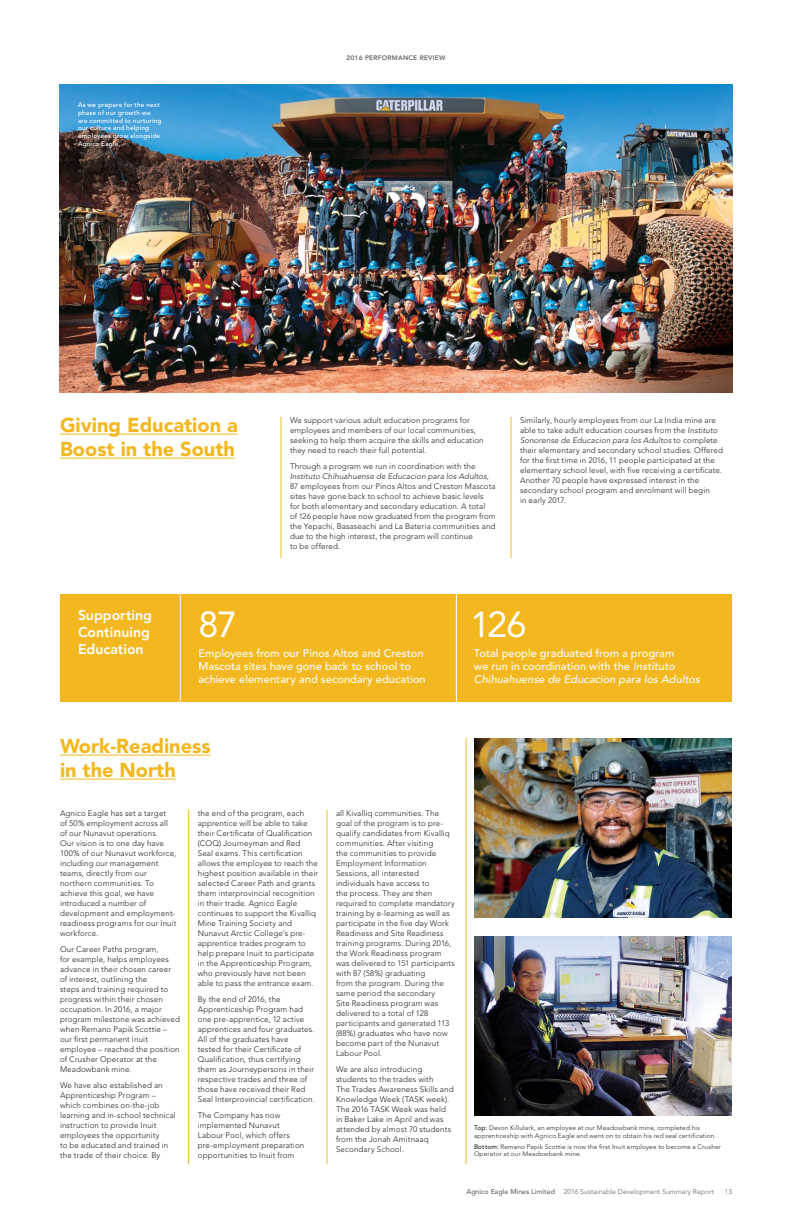
<style>
.page{position:relative;width:792px;height:1224px;background:#fff}
.page>*{position:absolute;margin:0;border:0;box-sizing:border-box;transform-origin:0 0}
.t1{font:36px "Avenir LT Std";color:#fff}
.t2{font:900 20px/24px "Avenir LT Std";color:#f3b81f}
.t3{font:800 14px/16.8px "Avenir LT Std";color:#fff}
.t4{font:500 11px/13.2px "Avenir LT Std";letter-spacing:.005em;color:#fff}
.t5{font:300 8px/10px "Avenir LT Std";letter-spacing:.015em;color:#231f20}
.t6{font:300 7px "Avenir LT Std";color:#636466}
.t7{font:500 7px "Avenir LT Std";color:#636466}
.t8{font:300 6.5px/7.8px "Avenir LT Std";letter-spacing:.025em;color:#231f20}
.t9{font:500 6.5px/7.8px "Avenir LT Std";letter-spacing:.025em;color:#fff}
.t10{font:800 6.5px "Avenir LT Std";letter-spacing:.04em;color:#636466}
.s1{font-style:italic}
.s2{font-weight:500}
</style>
<div class="page">
<div style="left:60px;top:594px;width:672px;height:108px;background:#f3b81f"></div>
<hr style="left:189px;top:810px;width:1px;height:354px;background:#f3b81f">
<hr style="left:327px;top:810px;width:1px;height:354px;background:#f3b81f">
<hr style="left:466px;top:738px;width:1px;height:426px;background:#f3b81f">
<hr style="left:281px;top:417px;width:1px;height:141px;background:#f3b81f">
<hr style="left:511px;top:417px;width:1px;height:141px;background:#f3b81f">
<img style="left:474px;top:738px;width:258px;height:180px">
<img style="left:474px;top:936px;width:258px;height:180px">
<img style="left:60px;top:84px;width:672px;height:309px">
<hr style="left:180px;top:586px;width:1px;height:129px;background:#fff">
<hr style="left:456px;top:586px;width:1px;height:129px;background:#fff">
<hr style="left:60px;top:755px;width:151px;height:1px;background:#f3b81f">
<hr style="left:60px;top:779px;width:116px;height:1px;background:#f3b81f">
<hr style="left:60px;top:434px;width:178px;height:1px;background:#f3b81f">
<hr style="left:60px;top:458px;width:175px;height:1px;background:#f3b81f">
<p class="t9" style="left:78px;top:101px;width:85px">As we prepare for the next phase of our growth we are committed to nurturing our culture and helping employees grow alongside<br>Agnico Eagle.</p>
<p class="t10" style="left:346px;top:55px;width:101px">2016 PERFORMANCE REVIEW</p>
<h2 class="t2" style="left:60px;top:414px;width:179px">Giving Education a<br>Boost in the South</h2>
<p class="t5" style="left:290px;top:416px;width:195px">We support various adult education programs for employees and members of our local communities, seeking to help them acquire the skills and education they need to reach their full potential.</p>
<p class="t5" style="left:290px;top:462px;width:207px">Through a program we run in coordination with the <span class="s1">Instituto Chihuahuense de Educacion para los Adultos</span>, 87 employees from our Pinos Altos and Creston Mascota sites have gone back to school to achieve basic levels<br>for both elementary and secondary education. A total<br>of 126 people have now graduated from the program from the Yepachi, Basaseachi and La Bateria communities and due to the high interest, the program will continue<br>to be offered.</p>
<p class="t5" style="left:520px;top:416px;width:205px">Similarly, hourly employees from our La India mine are able to take adult education courses from the <span class="s1">Instituto Sonorense de Educacion para los Adultos</span> to complete their elementary and secondary school studies. Offered for the first time in 2016, 11 people participated at the elementary school level, with five receiving a certificate.<br>Another 70 people have expressed interest in the secondary school program and enrolment will begin<br>in early 2017.</p>
<h3 class="t3" style="left:78px;top:608px;width:76px">Supporting<br>Continuing<br>Education</h3>
<h1 class="t1" style="left:198px;top:609px;width:40px">87</h1>
<h3 class="t4" style="left:198px;top:647px;width:229px">Employees from our Pinos Altos and Creston<br>Mascota sites have gone back to school to achieve elementary and secondary education</h3>
<h1 class="t1" style="left:470px;top:609px;width:58px">126</h1>
<h3 class="t4" style="left:474px;top:647px;width:228px">Total people graduated from a program<br>we run in coordination with the <span class="s1">Instituto<br>Chihuahuense de Educacion para los Adultos</span></h3>
<h2 class="t2" style="left:60px;top:735px;width:152px">Work-Readiness in the North</h2>
<p class="t5" style="left:60px;top:809px;width:118px">Agnico Eagle has set a target<br>of 50% employment across all of our Nunavut operations.<br>Our vision is to one day have<br>100% of our Nunavut workforce, including our management teams, directly from our northern communities. To achieve this goal, we have introduced a number of development and employment&shy;readiness programs for our Inuit workforce.</p>
<p class="t5" style="left:60px;top:945px;width:121px">Our Career Paths program,<br>for example, helps employees advance in their chosen career of interest, outlining the<br>steps and training required to progress within their chosen occupation. In 2016, a major program milestone was achieved when Remano Papik Scottie – our first permanent Inuit employee – reached the position of Crusher Operator at the<br>Meadowbank mine.</p>
<p class="t5" style="left:60px;top:1081px;width:117px">We have also established an<br>Apprenticeship Program – which combines on-the-job learning and in-school technical instruction to provide Inuit employees the opportunity<br>to be educated and trained in the trade of their choice. By</p>
<p class="t5" style="left:198px;top:809px;width:122px">the end of the program, each apprentice will be able to take their Certificate of Qualification (COQ) Journeyman and Red<br>Seal exams. This certification allows the employee to reach the highest position available in their selected Career Path and grants them interprovincial recognition in their trade. Agnico Eagle continues to support the Kivalliq<br>Mine Training Society and<br>Nunavut Arctic College’s pre&shy;apprentice trades program to help prepare Inuit to participate in the Apprenticeship Program, who previously have not been able to pass the entrance exam.</p>
<p class="t5" style="left:198px;top:995px;width:118px">By the end of 2016, the<br>Apprenticeship Program had one pre-apprentice, 12 active apprentices and four graduates.<br>All of the graduates have<br>tested for their Certificate of<br>Qualification, thus certifying them as Journeypersons in their respective trades and three of those have received their Red<br>Seal Interprovincial certification.</p>
<p class="t5" style="left:198px;top:1111px;width:108px">The Company has now implemented Nunavut<br>Labour Pool, which offers pre-employment preparation opportunities to Inuit from</p>
<p class="t5" style="left:336px;top:809px;width:120px">all Kivalliq communities. The goal of the program is to pre&shy;qualify candidates from Kivalliq communities. After visiting<br>the communities to provide<br>Employment Information<br>Sessions, all interested individuals have access to<br>the process. They are then required to complete mandatory training by e-learning as well as participate in the five day Work<br>Readiness and Site Readiness training programs. During 2016, the Work Readiness program was delivered to 151 participants with 87 (58%) graduating<br>from the program. During the same period the secondary<br>Site Readiness program was delivered to a total of 128 participants and generated 113 (88%) graduates who have now become part of the Nunavut<br>Labour Pool.</p>
<p class="t5" style="left:336px;top:1065px;width:119px">We are also introducing students to the trades with<br>The Trades Awareness Skills and<br>Knowledge Week (TASK week).<br>The 2016 TASK Week was held in Baker Lake in April and was attended by almost 70 students from the Jonah Amitnaaq<br>Secondary School.</p>
<p class="t8" style="left:474px;top:1124px;width:244px"><span class="s2">Top:</span> Devon Killulark, an employee at our Meadowbank mine, completed his apprenticeship with Agnico Eagle and went on to obtain his red seal certification.</p>
<p class="t8" style="left:474px;top:1143px;width:249px"><span class="s2">Bottom:</span> Remano Papik Scottie is now the first Inuit employee to become a Crusher<br>Operator at our Meadowbank mine.</p>
<p class="t7" style="left:466px;top:1189px;width:90px">Agnico Eagle Mines Limited</p>
<p class="t6" style="left:564px;top:1189px;width:152px">2016 Sustainable Development Summary Report</p>
<p class="t6" style="left:725px;top:1189px;width:9px">13</p>
</div>
